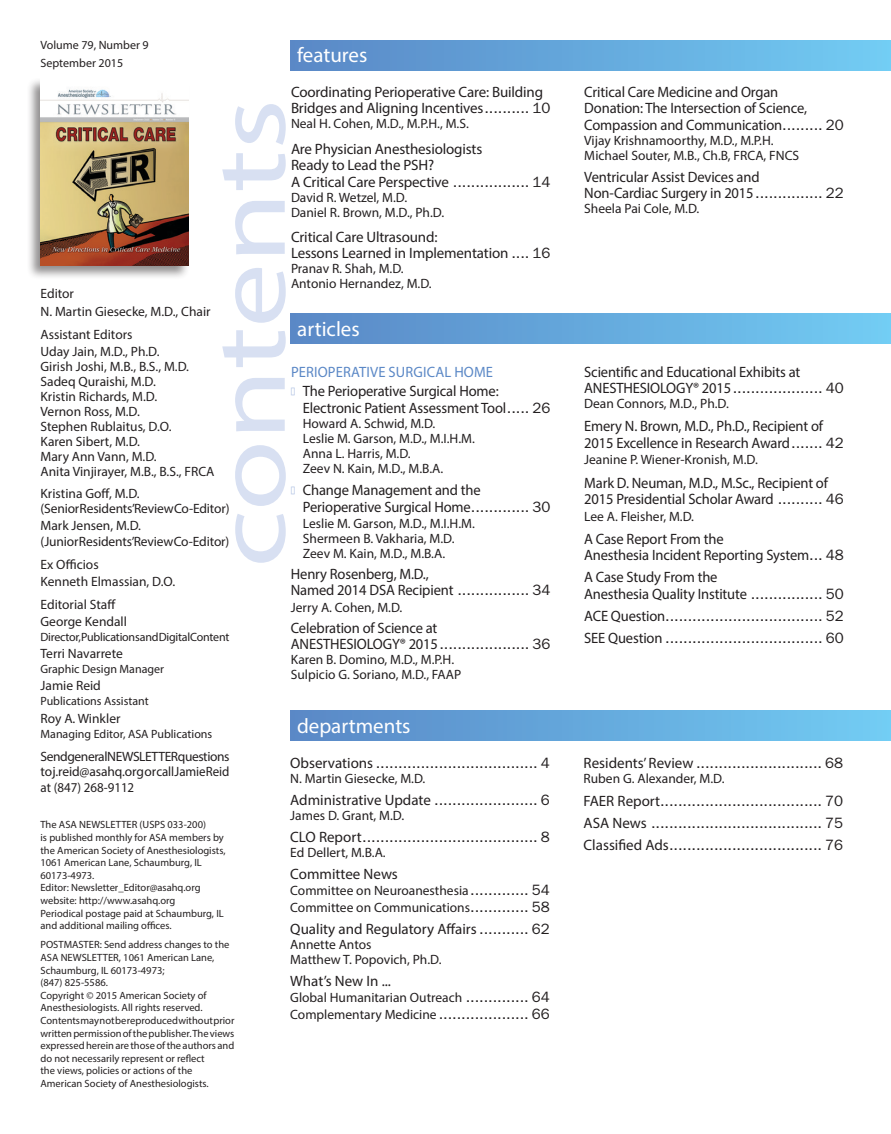
<style>
.page{position:relative;width:891px;height:1134px;background:#fff}
.page>*{position:absolute;margin:0;border:0;box-sizing:border-box;transform-origin:0 0}
.t1{font:100.2px "Myriad Pro";letter-spacing:-.005em;color:#d8e0f2;scale:1.28 1}
.t2{font:21px "Myriad Pro";color:#fff}
.t3{font:15px/16.5px "Myriad Pro";letter-spacing:-.01em;color:#231f20}
.t4{font:15px/21.9px "ITC Franklin Gothic Std";color:#231f20;text-align:justify}
.t5{font:15px "Myriad Pro";letter-spacing:.01em;color:#5b88c6}
.t6{font:13.5px/15px "Myriad Pro";color:#231f20}
.t7{font:12px/18px "Myriad Pro";color:#231f20}
.t8{font:12px "Myriad Pro";letter-spacing:-.02em;color:#231f20}
.t9{font:10.5px/12.6px "Myriad Pro";color:#231f20}
.s1{font-family:"ITC Franklin Gothic Std"}
.s2{color:#a5b9df}
.s3{font-family:"Myriad Pro"}
.s4{font-family:"ITC Franklin Gothic Std";font-size:15px}
.s5{font-family:"Myriad Pro";font-size:13.5px}
</style>
<div class="page">
<div style="left:290px;top:40px;width:601px;height:31px;background:linear-gradient(to right,#5987c6,#72ccf4)"></div>
<div style="left:291px;top:314px;width:600px;height:30px;background:linear-gradient(to right,#5987c6,#72ccf4)"></div>
<div style="left:26px;top:77px;width:164px;height:204px;background:#231f20;opacity:.5"></div>
<img style="left:41px;top:79px;width:148px;height:187px">
<div style="left:290px;top:711px;width:601px;height:30px;background:linear-gradient(to right,#5987c6,#72ccf4)"></div>
<p class="t7" style="left:40px;top:36px;width:110px">Volume 79, Number 9<br>September 2015</p>
<h2 class="t2" style="left:297px;top:42px;width:72px">features</h2>
<p class="t3" style="left:291px;top:83px;width:261px">Coordinating Perioperative Care: Building<br>Bridges and Aligning Incentives<span class="s1">.......... 10</span></p>
<p class="t6" style="left:291px;top:116px;width:179px">Neal H. Cohen, M.D., M.P.H., M.S.</p>
<p class="t3" style="left:291px;top:140px;width:261px">Are Physician Anesthesiologists<br>Ready to Lead the PSH?<br>A Critical Care Perspective <span class="s1">................. 14</span></p>
<p class="t6" style="left:291px;top:189px;width:155px">David R. Wetzel, M.D.<br>Daniel R. Brown, M.D., Ph.D.</p>
<p class="t3" style="left:291px;top:228px;width:261px">Critical Care Ultrasound:<br>Lessons Learned in Implementation <span class="s1">.... 16</span></p>
<p class="t6" style="left:291px;top:261px;width:142px">Pranav R. Shah, M.D.<br>Antonio Hernandez, M.D.</p>
<h1 class="t1" style="left:189px;top:568px;width:368px;rotate:-90deg">contents</h1>
<p class="t6" style="left:40px;top:285px;width:172px;line-height:17.9px">Editor<br>N. Martin Giesecke, M.D., Chair</p>
<p class="t6" style="left:40px;top:325px;width:121px;line-height:17.1px">Assistant Editors<br>Uday Jain, M.D., Ph.D.</p>
<p class="t6" style="left:40px;top:359px;width:176px">Girish Joshi, M.B., B.S., M.D.<br>Sadeq Quraishi, M.D.<br>Kristin Richards, M.D.<br>Vernon Ross, M.D.<br>Stephen Rublaitus, D.O.<br>Karen Sibert, M.D.<br>Mary Ann Vann, M.D.<br>Anita Vinjirayer, M.B., B.S., FRCA</p>
<p class="t6" style="left:40px;top:485px;width:191px">Kristina Goff, M.D.<br>(Senior Residents’Review Co-Editor)</p>
<p class="t6" style="left:40px;top:518px;width:190px;line-height:15.8px">Mark Jensen, M.D.<br>(Junior Residents’Review Co-Editor)</p>
<p class="t6" style="left:40px;top:555px;width:136px;line-height:17.9px">Ex Officios<br>Kenneth Elmassian, D.O.</p>
<p class="t6" style="left:40px;top:596px;width:88px;line-height:17.1px">Editorial Staff<br>George Kendall</p>
<p class="t8" style="left:40px;top:630px;width:190px">Director, Publications and Digital Content</p>
<p class="t6" style="left:40px;top:646px;width:84px">Terri Navarrete</p>
<p class="t7" style="left:40px;top:660px;width:125px">Graphic Design Manager</p>
<p class="t6" style="left:40px;top:678px;width:62px">Jamie Reid</p>
<p class="t7" style="left:40px;top:692px;width:110px">Publications Assistant</p>
<p class="t6" style="left:40px;top:710px;width:82px">Roy A. Winkler</p>
<p class="t7" style="left:40px;top:725px;width:173px">Managing Editor, ASA Publications</p>
<p class="t6" style="left:40px;top:748px;width:190px;line-height:15.8px;text-align:justify">Send general NEWSLETTER questions to j.reid@asahq.org or call Jamie Reid at (847) 268-9112</p>
<h2 class="t2" style="left:297px;top:316px;width:64px">articles</h2>
<p class="t5" style="left:291px;top:362px;width:204px">PERIOPERATIVE SURGICAL HOME</p>
<p class="t3" style="left:303px;top:383px;width:249px;text-indent:-12px"><span class="s2">■</span> The Perioperative Surgical Home:<br>Electronic Patient Assessment Tool<span class="s1">..... 26</span></p>
<p class="t6" style="left:303px;top:415px;width:173px">Howard A. Schwid, M.D.<br>Leslie M. Garson, M.D., M.I.H.M.<br>Anna L. Harris, M.D.<br>Zeev N. Kain, M.D., M.B.A.</p>
<p class="t3" style="left:303px;top:482px;width:249px;text-indent:-12px"><span class="s2">■</span> Change Management and the<br>Perioperative Surgical Home<span class="s1">............. 30</span></p>
<p class="t6" style="left:303px;top:516px;width:173px">Leslie M. Garson, M.D., M.I.H.M.<br>Shermeen B. Vakharia, M.D.<br>Zeev M. Kain, M.D., M.B.A.</p>
<p class="t3" style="left:291px;top:565px;width:261px">Henry Rosenberg, M.D.,<br>Named 2014 DSA Recipient <span class="s1">................ 34</span></p>
<p class="t6" style="left:291px;top:600px;width:113px">Jerry A. Cohen, M.D.</p>
<p class="t3" style="left:291px;top:619px;width:148px">Celebration of Science at</p>
<p class="t4" style="left:291px;top:633px;width:261px"><span class="s3">ANESTHESIOLOGY® 2015</span>.................... 36</p>
<p class="t6" style="left:291px;top:652px;width:172px">Karen B. Domino, M.D., M.P.H.<br>Sulpicio G. Soriano, M.D., FAAP</p>
<h2 class="t2" style="left:297px;top:713px;width:115px">departments</h2>
<p class="t4" style="left:290px;top:752px;width:261px"><span class="s3">Observations</span> .................................... 4</p>
<p class="t6" style="left:290px;top:771px;width:137px">N. Martin Giesecke, M.D.</p>
<p class="t4" style="left:290px;top:789px;width:261px"><span class="s3">Administrative Update</span> ....................... 6</p>
<p class="t6" style="left:290px;top:808px;width:115px">James D. Grant, M.D.</p>
<p class="t4" style="left:290px;top:826px;width:261px"><span class="s3">CLO Report</span>....................................... 8</p>
<p class="t6" style="left:290px;top:845px;width:97px">Ed Dellert, M.B.A.</p>
<p class="t3" style="left:290px;top:865px;width:109px">Committee News</p>
<p class="t6" style="left:290px;top:882px;width:261px;line-height:16.5px">Committee on Neuroanesthesia<span class="s4">............. 54<br></span>Committee on Communications<span class="s4">............. 58</span></p>
<p class="t3" style="left:290px;top:920px;width:261px">Quality and Regulatory Affairs <span class="s1">........... 62</span></p>
<p class="t6" style="left:290px;top:936px;width:153px">Annette Antos<br>Matthew T. Popovich, Ph.D.</p>
<p class="t3" style="left:290px;top:972px;width:102px">What’s New In ...</p>
<p class="t6" style="left:290px;top:990px;width:261px">Global Humanitarian Outreach <span class="s4">.............. 64</span></p>
<p class="t4" style="left:290px;top:1003px;width:261px"><span class="s5">Complementary Medicine</span> .................... 66</p>
<p class="t9" style="left:40px;top:818px;width:187px">The ASA NEWSLETTER (USPS 033-200)<br>is published monthly for ASA members by the American Society of Anesthesiologists, 1061 American Lane, Schaumburg, IL 60173-4973.<br>Editor: Newsletter_Editor@asahq.org website: http://www.asahq.org<br>Periodical postage paid at Schaumburg, IL and additional mailing offices.</p>
<p class="t9" style="left:40px;top:939px;width:196px">POSTMASTER: Send address changes to the ASA NEWSLETTER, 1061 American Lane, Schaumburg, IL 60173-4973;<br>(847) 825-5586.<br>Copyright © 2015 American Society of Anesthesiologists. All rights reserved.<br>Contents may not be reproduced without prior written permission of the publisher. The views expressed herein are those of the authors and do not necessarily represent or reflect<br>the views, policies or actions of the American Society of Anesthesiologists.</p>
<p class="t3" style="left:584px;top:83px;width:261px">Critical Care Medicine and Organ<br>Donation: The Intersection of Science,<br>Compassion and Communication<span class="s1">......... 20</span></p>
<p class="t6" style="left:584px;top:133px;width:216px">Vijay Krishnamoorthy, M.D., M.P.H.<br>Michael Souter, M.B., Ch.B, FRCA, FNCS</p>
<p class="t3" style="left:584px;top:168px;width:261px">Ventricular Assist Devices and<br>Non-Cardiac Surgery in 2015<span class="s1">............... 22</span></p>
<p class="t6" style="left:584px;top:201px;width:117px">Sheela Pai Cole, M.D.</p>
<p class="t3" style="left:584px;top:363px;width:218px">Scientific and Educational Exhibits at</p>
<p class="t4" style="left:584px;top:377px;width:261px"><span class="s3">ANESTHESIOLOGY® 2015</span>.................... 40</p>
<p class="t6" style="left:584px;top:396px;width:146px">Dean Connors, M.D., Ph.D.</p>
<p class="t3" style="left:584px;top:418px;width:261px">Emery N. Brown, M.D., Ph.D., Recipient of<br>2015 Excellence in Research Award<span class="s1">....... 42</span></p>
<p class="t6" style="left:584px;top:452px;width:175px">Jeanine P. Wiener-Kronish, M.D.</p>
<p class="t3" style="left:584px;top:474px;width:261px">Mark D. Neuman, M.D., M.Sc., Recipient of<br>2015 Presidential Scholar Award <span class="s1">.......... 46</span></p>
<p class="t6" style="left:584px;top:508px;width:111px">Lee A. Fleisher, M.D.</p>
<p class="t3" style="left:584px;top:530px;width:261px">A Case Report From the<br>Anesthesia Incident Reporting System<span class="s1">... 48</span></p>
<p class="t3" style="left:584px;top:569px;width:261px">A Case Study From the<br>Anesthesia Quality Institute <span class="s1">................ 50</span></p>
<p class="t4" style="left:584px;top:605px;width:261px"><span class="s3">ACE Question</span>................................... 52<br><span class="s3">SEE Question</span> ................................... 60</p>
<p class="t4" style="left:584px;top:752px;width:261px"><span class="s3">Residents’ Review</span> ............................ 68</p>
<p class="t6" style="left:584px;top:771px;width:142px">Ruben G. Alexander, M.D.</p>
<p class="t4" style="left:584px;top:790px;width:261px"><span class="s3">FAER Report</span>.................................... 70<br><span class="s3">ASA News</span> ...................................... 75<br><span class="s3">Classified Ads</span>.................................. 76</p>
</div>
